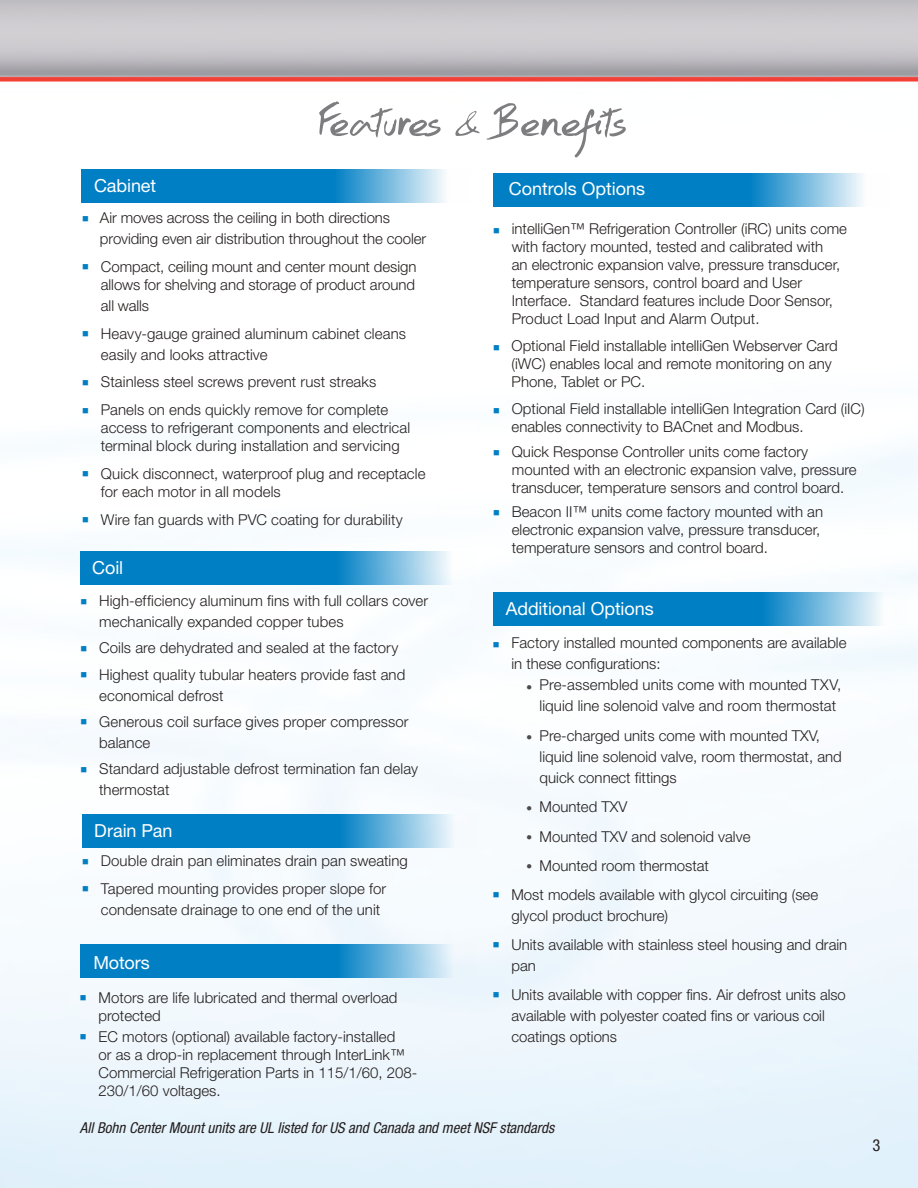
<style>
.page{position:relative;width:918px;height:1188px;background:#fff}
.page>*{position:absolute;margin:0;border:0;box-sizing:border-box;transform-origin:0 0}
.t1{font:54px "Hand Test";letter-spacing:-.07em;color:#7d7c7e}
.t2{font:18px "Helvetica Neue";letter-spacing:-.005em;color:#fff}
.t3{font:condensed 16.5px "Helvetica Neue";color:#241f1f}
.t4{font:300 15px/18px "Helvetica Neue";color:#241f1f}
.t5{font:italic condensed 15px "Helvetica Neue";color:#241f1f}
.s1{color:#007fc4}
.s2{color:#4e4b4c}
</style>
<div class="page">
<img style="left:0;top:0;width:918px;height:1188px">
<svg style="left:81px;top:551px;width:395px;height:34px;background:#3398cf"></svg>
<svg style="left:81px;top:170px;width:390px;height:33px;background:#3398cf"></svg>
<svg style="left:493px;top:592px;width:416px;height:34px;background:#3398cf"></svg>
<svg style="left:80px;top:944px;width:396px;height:34px;background:#2f96cf"></svg>
<svg style="left:493px;top:173px;width:397px;height:33px;background:#3499cf"></svg>
<svg style="left:82px;top:814px;width:397px;height:34px;background:#3298cf"></svg>
<h1 class="t1" style="left:318px;top:85px;width:310px">Features &amp; Benefits</h1>
<p class="t2" style="left:94px;top:175px;width:64px">Cabinet</p>
<p class="t4" style="left:100px;top:207px;width:328px;line-height:21px;text-indent:-18px"><span class="s1">■</span> Air moves across the ceiling in both directions providing even air distribution throughout the cooler</p>
<p class="t4" style="left:82px;top:257px;width:336px;text-align:right"><span class="s1">■</span> Compact, ceiling mount and center mount design allows for shelving and storage of product around</p>
<p class="t4" style="left:101px;top:296px;width:50px">all walls</p>
<p class="t4" style="left:101px;top:322px;width:307px;line-height:21px;text-indent:-19px"><span class="s1">■</span> Heavy-gauge grained aluminum cabinet cleans easily and looks attractive</p>
<p class="t4" style="left:82px;top:373px;width:296px"><span class="s1">■</span> Stainless steel screws prevent rust streaks</p>
<p class="t4" style="left:101px;top:400px;width:311px;text-indent:-19px"><span class="s1">■</span> Panels on ends quickly remove for complete access to refrigerant components and electrical terminal block during installation and servicing</p>
<p class="t4" style="left:101px;top:464px;width:326px;text-indent:-19px"><span class="s1">■</span> Quick disconnect, waterproof plug and receptacle for each motor in all models</p>
<p class="t4" style="left:82px;top:510px;width:322px"><span class="s1">■</span> Wire fan guards with PVC coating for durability</p>
<p class="t2" style="left:92px;top:557px;width:33px">Coil</p>
<p class="t4" style="left:99px;top:590px;width:331px;line-height:21px;text-indent:-19px"><span class="s1">■</span> High-efficiency aluminum fins with full collars cover mechanically expanded copper tubes</p>
<p class="t4" style="left:80px;top:639px;width:320px"><span class="s1">■</span> Coils are dehydrated and sealed at the factory</p>
<p class="t4" style="left:99px;top:664px;width:308px;line-height:21px;text-indent:-19px"><span class="s1">■</span> Highest quality tubular heaters provide fast and economical defrost</p>
<p class="t4" style="left:99px;top:711px;width:311px;line-height:21px;text-indent:-19px"><span class="s1">■</span> Generous coil surface gives proper compressor balance</p>
<p class="t4" style="left:99px;top:758px;width:320px;line-height:21px;text-indent:-19px"><span class="s1">■</span> Standard adjustable defrost termination fan delay thermostat</p>
<p class="t2" style="left:94px;top:820px;width:80px">Drain Pan</p>
<p class="t4" style="left:82px;top:852px;width:327px"><span class="s1">■</span> Double drain pan eliminates drain pan sweating</p>
<p class="t4" style="left:101px;top:878px;width:287px;line-height:21px;text-indent:-19px"><span class="s1">■</span> Tapered mounting provides proper slope for condensate drainage to one end of the unit</p>
<p class="t2" style="left:93px;top:952px;width:58px">Motors</p>
<p class="t4" style="left:99px;top:988px;width:300px;text-indent:-19px"><span class="s1">■</span> Motors are life lubricated and thermal overload protected</p>
<p class="t4" style="left:99px;top:1027px;width:320px;text-indent:-19px"><span class="s1">■</span> EC motors (optional) available factory-installed<br>or as a drop-in replacement through InterLink™ Commercial Refrigeration Parts in 115/1/60, 208- 230/1/60 voltages.</p>
<p class="t2" style="left:509px;top:178px;width:138px">Controls Options</p>
<p class="t4" style="left:512px;top:219px;width:337px;text-indent:-19px"><span class="s1">■</span> intelliGen™ Refrigeration Controller (iRC) units come with factory mounted, tested and calibrated with<br>an electronic expansion valve, pressure transducer, temperature sensors, control board and User Interface. Standard features include Door Sensor, Product Load Input and Alarm Output.</p>
<p class="t4" style="left:512px;top:336px;width:328px;text-indent:-19px"><span class="s1">■</span> Optional Field installable intelliGen Webserver Card (iWC) enables local and remote monitoring on any<br>Phone, Tablet or PC.</p>
<p class="t4" style="left:512px;top:399px;width:355px;text-indent:-19px"><span class="s1">■</span> Optional Field installable intelliGen Integration Card (iIC) enables connectivity to BACnet and Modbus.</p>
<p class="t4" style="left:512px;top:443px;width:346px;text-indent:-19px"><span class="s1">■</span> Quick Response Controller units come factory mounted with an electronic expansion valve, pressure transducer, temperature sensors and control board.</p>
<p class="t4" style="left:512px;top:503px;width:313px;text-indent:-19px"><span class="s1">■</span> Beacon II™ units come factory mounted with an electronic expansion valve, pressure transducer, temperature sensors and control board.</p>
<p class="t2" style="left:506px;top:598px;width:149px">Additional Options</p>
<p class="t4" style="left:511px;top:632px;width:337px;line-height:21px;text-indent:-19px"><span class="s1">■</span> Factory installed mounted components are available in these configurations:</p>
<p class="t4" style="left:526px;top:674px;width:316px;line-height:21px;text-align:center"><span class="s2">●</span> Pre-assembled units come with mounted TXV, liquid line solenoid valve and room thermostat</p>
<p class="t4" style="left:540px;top:725px;width:304px;line-height:21px;text-indent:-13px"><span class="s2">●</span> Pre-charged units come with mounted TXV, liquid line solenoid valve, room thermostat, and quick connect fittings</p>
<p class="t4" style="left:526px;top:798px;width:102px"><span class="s2">●</span> Mounted TXV</p>
<p class="t4" style="left:526px;top:827px;width:225px"><span class="s2">●</span> Mounted TXV and solenoid valve</p>
<p class="t4" style="left:526px;top:856px;width:184px"><span class="s2">●</span> Mounted room thermostat</p>
<p class="t4" style="left:511px;top:884px;width:308px;line-height:21px;text-indent:-19px"><span class="s1">■</span> Most models available with glycol circuiting (see glycol product brochure)</p>
<p class="t4" style="left:511px;top:934px;width:337px;line-height:21px;text-indent:-19px"><span class="s1">■</span> Units available with stainless steel housing and drain pan</p>
<p class="t4" style="left:511px;top:984px;width:336px;line-height:21px;text-indent:-19px"><span class="s1">■</span> Units available with copper fins. Air defrost units also available with polyester coated fins or various coil coatings options</p>
<p class="t5" style="left:80px;top:1119px;width:476px">All Bohn Center Mount units are UL listed for US and Canada and meet NSF standards</p>
<p class="t3" style="left:873px;top:1136px;width:9px">3</p>
</div>
